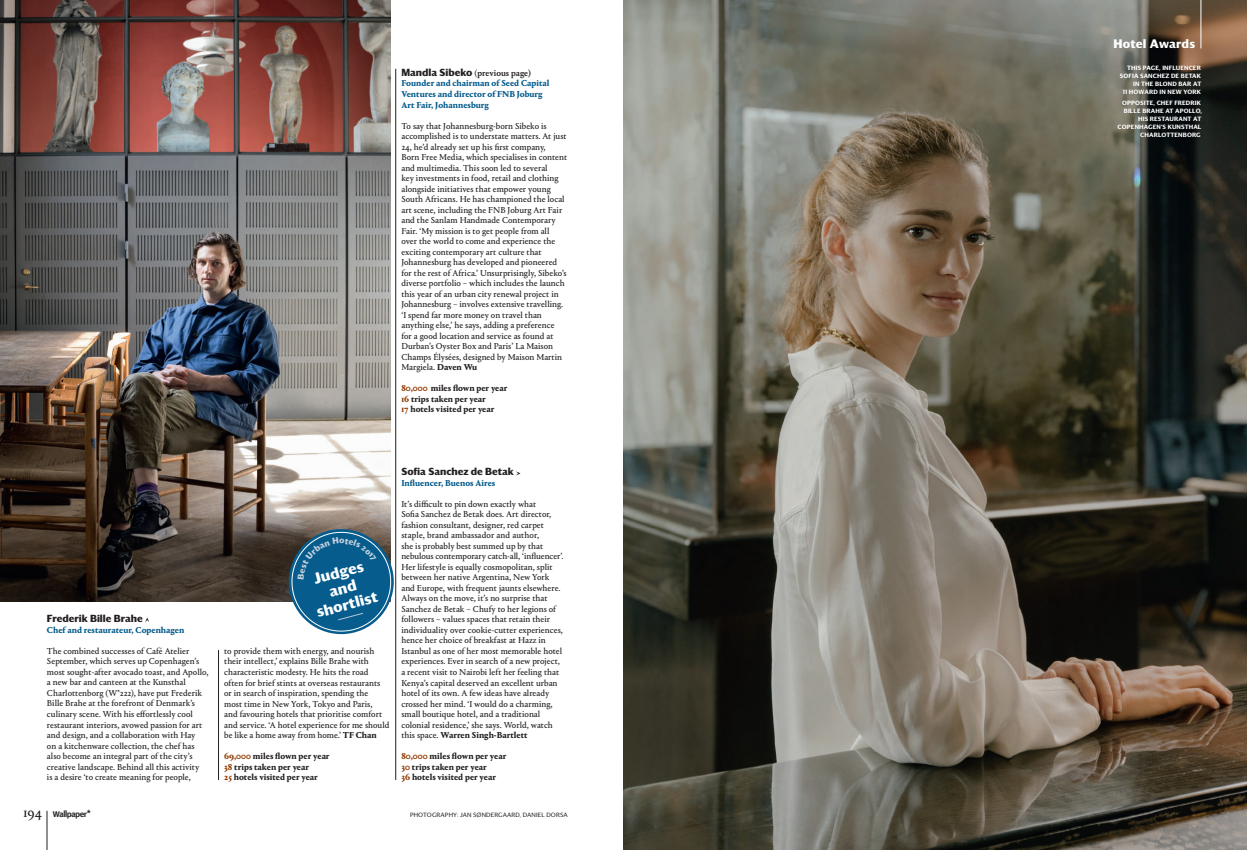
<style>
.page{position:relative;width:1247px;height:850px;background:#fff}
.page>*{position:absolute;margin:0;border:0;box-sizing:border-box;transform-origin:0 0}
.t1{font:700 15px/16.4px "Darby Sans Text";color:#fff;text-align:center}
.t2{font:14px "Portrait Text Regular 2";color:#231f20}
.t3{font:700 12px "Darby Sans Text";letter-spacing:.02em;color:#fff}
.t4{font:700 10px "Darby Sans Text";color:#231f20}
.t5{font:9px/10.5px "Portrait Text Regular 2";color:#231f20}
.t6{font:700 9px/10.5px "Portrait Text";color:#231f20}
.t7{font:700 9px/10.5px "Portrait Text";color:#055c8d}
.t8{font:600 6px/8px "Darby Sans Text";letter-spacing:.02em;color:#fff;text-align:right}
.t9{font:6px "Darby Sans Text";letter-spacing:.02em;color:#231f20}
.s1{font-family:"Darby Sans Text";font-size:10px;color:#231f20}
.s2{font-family:"Portrait Text Regular 2";font-weight:400;color:#231f20}
.s3{font-weight:500;color:#231f20}
.s4{font-family:"Portrait Text";font-weight:700}
.s5{color:#933b03}
.s6{font-family:"Plakat Narrow";font-size:18.3px}
.s7{font-family:"Portrait Text Regular 2";font-weight:400}
</style>
<div class="page">
<img style="left:0;top:0;width:390px;height:601px">
<img style="left:624px;top:0;width:623px;height:849px">
<hr style="left:47px;top:810px;width:1px;height:39px;background:#231f20">
<hr style="left:395px;top:69px;width:1px;height:710px;background:#231f20">
<hr style="left:218px;top:650px;width:1px;height:129px;background:#231f20">
<hr style="left:1200px;top:0;width:1px;height:48px;background:#fff">
<svg style="left:284px;top:524px;width:113px;height:114px"></svg>
<p class="t7" style="left:401px;top:68px;width:150px"><span class="s1">Mandla Sibeko</span> <span class="s2">(</span><span class="s3">previous page)<br></span>Founder and chairman of Seed Capital<br>Ventures and director of FNB Joburg<br>Art Fair, Johannesburg</p>
<p class="t5" style="left:401px;top:121px;width:167px">To say that Johannesburg-born Sibeko is accomplished is to understate matters. At just 24, he’d already set up his first company,<br>Born Free Media, which specialises in content and multimedia. This soon led to several<br>key investments in food, retail and clothing alongside initiatives that empower young South Africans. He has championed the local art scene, including the FNB Joburg Art Fair and the Sanlam Handmade Contemporary Fair. ‘My mission is to get people from all over the world to come and experience the exciting contemporary art culture that Johannesburg has developed and pioneered for the rest of Africa.’ Unsurprisingly, Sibeko’s diverse portfolio – which includes the launch this year of an urban city renewal project in Johannesburg – involves extensive travelling. ‘I spend far more money on travel than anything else,’ he says, adding a preference for a good location and service as found at Durban’s Oyster Box and Paris’ La Maison Champs Élysées, designed by Maison Martin Margiela. <span class="s4">Daven Wu</span></p>
<p class="t6" style="left:401px;top:383px;width:108px"><span class="s5">80,000</span> miles flown per year<br><span class="s5">16</span> trips taken per year<br><span class="s5">17</span> hotels visited per year</p>
<h1 class="t1" style="left:307px;top:574px;width:64px;rotate:-15deg">Judges and shortlist</h1>
<p class="t4" style="left:47px;top:615px;width:97px">Frederik Bille Brahe</p>
<p class="t7" style="left:47px;top:625px;width:139px">Chef and restaurateur, Copenhagen</p>
<p class="t5" style="left:47px;top:646px;width:163px">The combined successes of Café Atelier September, which serves up Copenhagen’s most sought-after avocado toast, and Apollo, a new bar and canteen at the Kunsthal Charlottenborg (W*222), have put Frederik Bille Brahe at the forefront of Denmark’s culinary scene. With his effortlessly cool restaurant interiors, avowed passion for art and design, and a collaboration with Hay<br>on a kitchenware collection, the chef has also become an integral part of the city’s creative landscape. Behind all this activity<br>is a desire ‘to create meaning for people,</p>
<p class="t5" style="left:224px;top:646px;width:167px">to provide them with energy, and nourish their intellect,’ explains Bille Brahe with characteristic modesty. He hits the road often for brief stints at overseas restaurants or in search of inspiration, spending the<br>most time in New York, Tokyo and Paris,<br>and favouring hotels that prioritise comfort and service. ‘A hotel experience for me should be like a home away from home.’ <span class="s4">TF Chan</span></p>
<p class="t6" style="left:224px;top:751px;width:107px"><span class="s5">69,000</span> miles flown per year<br><span class="s5">38</span> trips taken per year<br><span class="s5">25</span> hotels visited per year</p>
<h2 class="t2" style="left:24px;top:806px;width:69px">194 <span class="s6">∑</span></h2>
<p class="t4" style="left:401px;top:468px;width:114px">Sofia Sanchez de Betak</p>
<p class="t7" style="left:401px;top:478px;width:95px">Influencer, Buenos Aires</p>
<p class="t5" style="left:401px;top:499px;width:164px">It’s difficult to pin down exactly what<br>Sofia Sanchez de Betak does. Art director, fashion consultant, designer, red carpet staple, brand ambassador and author,<br>she is probably best summed up by that nebulous contemporary catch-all, ‘influencer’.<br>Her lifestyle is equally cosmopolitan, split between her native Argentina, New York and Europe, with frequent jaunts elsewhere.<br>Always on the move, it’s no surprise that Sanchez de Betak – Chufy to her legions of followers – values spaces that retain their individuality over cookie-cutter experiences, hence her choice of breakfast at Hazz in Istanbul as one of her most memorable hotel experiences. Ever in search of a new project, a recent visit to Nairobi left her feeling that Kenya’s capital deserved an excellent urban hotel of its own. A few ideas have already crossed her mind. ‘I would do a charming, small boutique hotel, and a traditional colonial residence,’ she says. World, watch</p>
<p class="t6" style="left:401px;top:730px;width:128px"><span class="s7">this space.</span> Warren Singh-Bartlett</p>
<p class="t6" style="left:401px;top:751px;width:106px"><span class="s5">80,000</span> miles flown per year<br><span class="s5">30</span> trips taken per year<br><span class="s5">36</span> hotels visited per year</p>
<p class="t9" style="left:410px;top:812px;width:159px">PHOTOGRAPHY: JAN SØNDERGAARD, DANIEL DORSA</p>
<h3 class="t3" style="left:1113px;top:40px;width:83px">Hotel Awards</h3>
<p class="t8" style="left:1120px;top:64px;width:83px">THIS PAGE, INFLUENCER<br>SOFIA SANCHEZ DE BETAK<br>IN THE BLOND BAR AT<br>11 HOWARD IN NEW YORK</p>
<p class="t8" style="left:1117px;top:99px;width:86px">OPPOSITE, CHEF FREDRIK<br>BILLE BRAHE AT APOLLO,<br>HIS RESTAURANT AT<br>COPENHAGEN’S KUNSTHAL<br>CHARLOTTENBORG</p>
</div>
